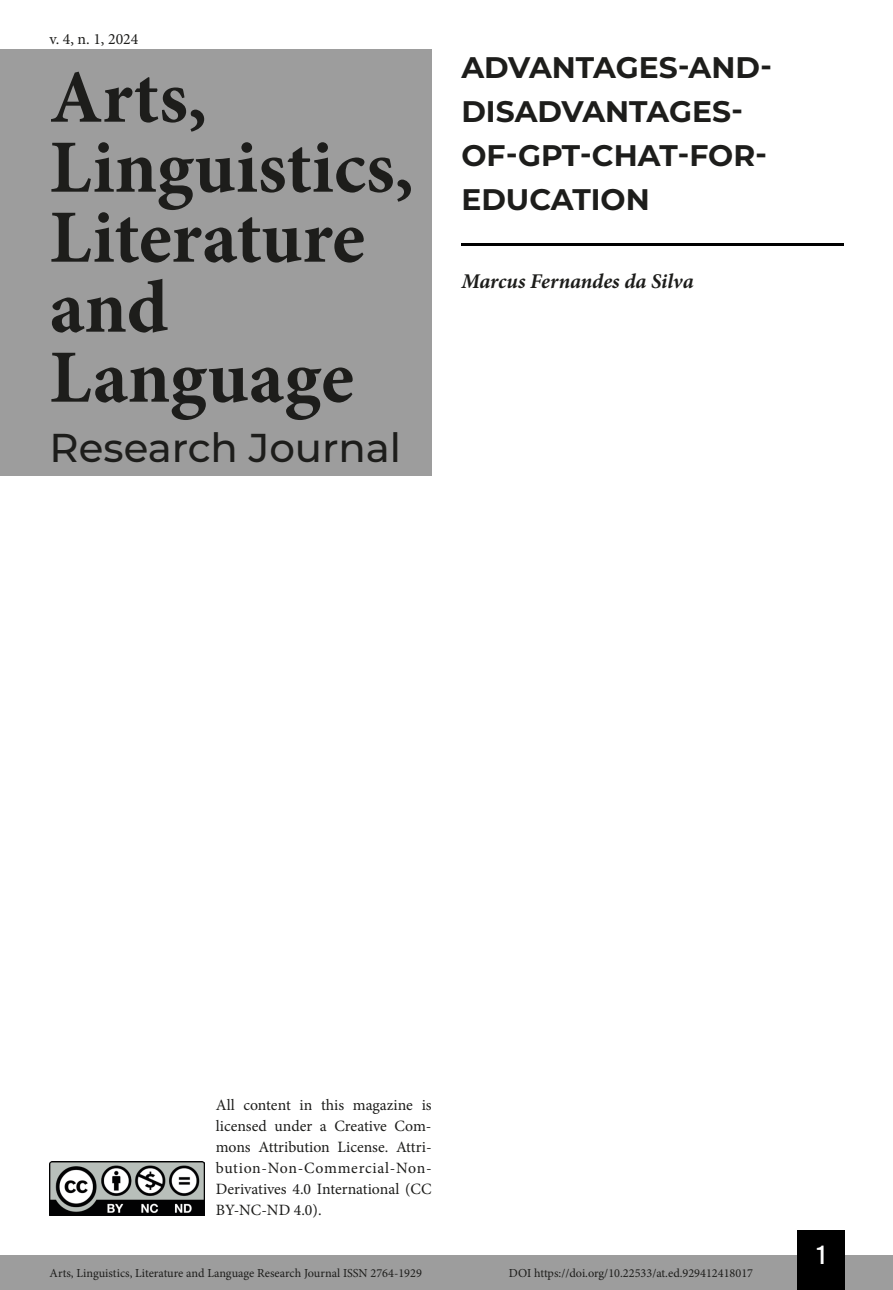
<style>
.page{position:relative;width:893px;height:1290px;background:#fff}
.page>*{position:absolute;margin:0;border:0;box-sizing:border-box;transform-origin:0 0}
.t1{font:700 75.25px/70px "Minion Pro";color:#1d1d1b}
.t2{font:500 40.25px "Montserrat";color:#1d1d1b}
.t3{font:700 29.75px/43.8px "Montserrat";color:#1d1d1b}
.t4{font:26.25px "Bebas Kai";color:#fff}
.t5{font:italic 700 21px "Minion Pro";color:#1d1d1b}
.t6{font:15.75px/21px "Minion Pro";color:#1d1d1b;text-align:justify}
.t7{font:12.25px "Minion Pro";color:#1d1d1b}
</style>
<div class="page">
<div style="left:0;top:1255px;width:893px;height:35px;background:#9d9d9d"></div>
<div style="left:797px;top:1230px;width:48px;height:60px;background:#000"></div>
<img style="left:50px;top:1161px;width:154px;height:54px">
<div style="left:0;top:50px;width:432px;height:426px;background:#9d9d9d"></div>
<hr style="left:461px;top:243px;width:382px;height:3px;background:#000">
<p class="t6" style="left:50px;top:28px;width:90px">v. 4, n. 1, 2024</p>
<h1 class="t1" style="left:50px;top:62px;width:366px">Arts,<br>Linguistics,<br>Literature and<br>Language</h1>
<h2 class="t2" style="left:50px;top:420px;width:353px">Research Journal</h2>
<h3 class="t3" style="left:461px;top:44px;width:312px">ADVANTAGES-AND-<br>DISADVANTAGES-<br>OF-GPT-CHAT-FOR-<br>EDUCATION</h3>
<h3 class="t5" style="left:461px;top:267px;width:234px">Marcus Fernandes da Silva</h3>
<p class="t6" style="left:216px;top:1095px;width:217px">All content in this magazine is licensed under a Creative Com&shy;mons Attribution License. Attri&shy;bution-Non-Commercial-Non-Derivatives 4.0 International (CC BY-NC-ND 4.0).</p>
<p class="t7" style="left:50px;top:1265px;width:374px">Arts, Linguistics, Literature and Language Research Journal ISSN 2764-1929</p>
<p class="t7" style="left:509px;top:1265px;width:246px">DOI https://doi.org/10.22533/at.ed.929412418017</p>
<h3 class="t4" style="left:817px;top:1241px;width:10px">1</h3>
</div>
